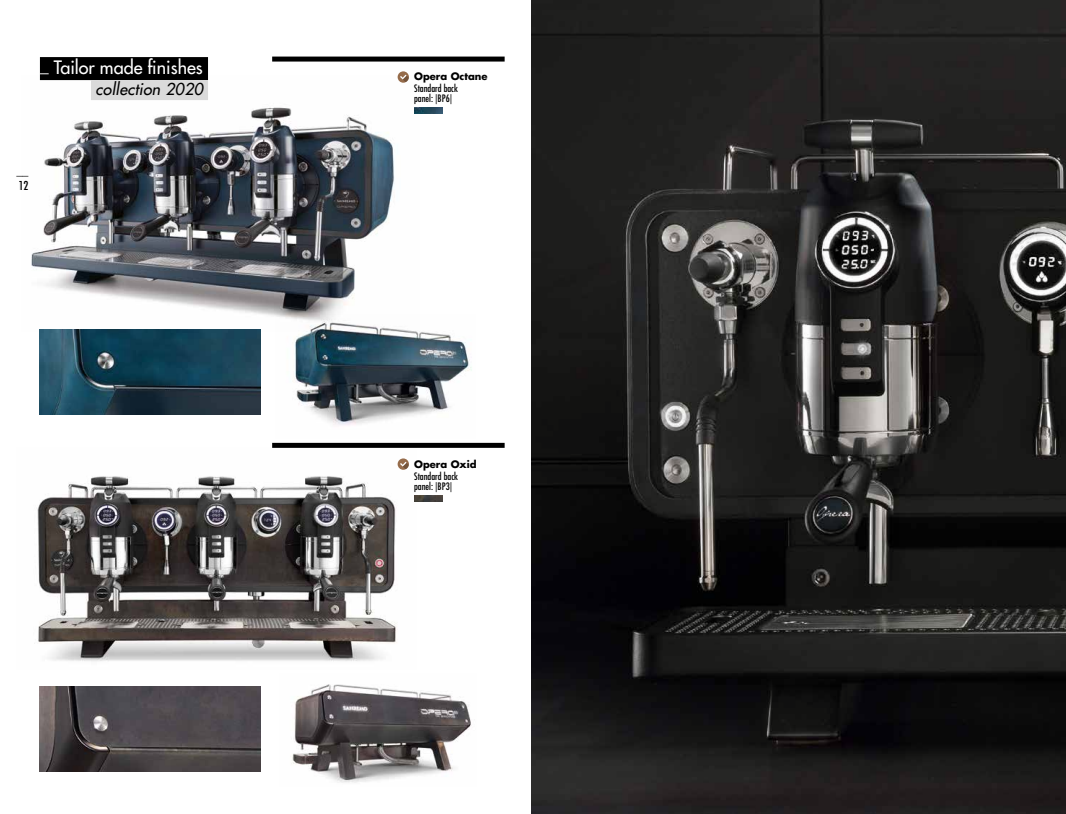
<style>
.page{position:relative;width:1066px;height:814px;background:#fff}
.page>*{position:absolute;margin:0;border:0;box-sizing:border-box;transform-origin:0 0}
.t1{font:500 18px "Futura Std";color:#fff}
.t2{font:italic 500 16px "Futura Std";letter-spacing:.015em;color:#000}
.t3{font:condensed 12px/14.4px "Futura Std";color:#000}
.t4{font:condensed 10px/10px "Futura Std";color:#000}
.t5{font:700 10px "Futura Std";color:#000}
.s1{font-weight:300}
</style>
<div class="page">
<img style="left:31px;top:75px;width:388px;height:256px">
<img style="left:276px;top:315px;width:196px;height:110px">
<img style="left:40px;top:329px;width:221px;height:85px">
<img style="left:34px;top:459px;width:382px;height:203px">
<img style="left:40px;top:686px;width:221px;height:85px">
<img style="left:291px;top:684px;width:180px;height:99px">
<svg style="left:398px;top:458px;width:11px;height:12px"></svg>
<svg style="left:400px;top:461px;width:9px;height:8px"></svg>
<div style="left:272px;top:443px;width:233px;height:5px;background:#000"></div>
<svg style="left:398px;top:71px;width:11px;height:12px"></svg>
<svg style="left:400px;top:75px;width:9px;height:7px"></svg>
<div style="left:272px;top:57px;width:233px;height:5px;background:#000"></div>
<img style="left:531px;top:0;width:535px;height:814px">
<div style="left:40px;top:57px;width:168px;height:23px;background:#000"></div>
<div style="left:91px;top:80px;width:117px;height:20px;background:#dadada"></div>
<img style="left:414px;top:495px;width:28px;height:6px">
<img style="left:414px;top:108px;width:28px;height:6px">
<h1 class="t1" style="left:40px;top:56px;width:164px"><span class="s1">_</span> Tailor made finishes</h1>
<h2 class="t2" style="left:96px;top:79px;width:109px">collection 2020</h2>
<p class="t3" style="left:16px;top:163px;width:14px">__<br>12</p>
<p class="t5" style="left:414px;top:70px;width:75px">Opera Octane</p>
<p class="t4" style="left:414px;top:84px;width:45px">Standard back panel: |BP6|</p>
<p class="t5" style="left:414px;top:457px;width:64px">Opera Oxid</p>
<p class="t4" style="left:414px;top:471px;width:45px">Standard back panel: |BP3|</p>
</div>
